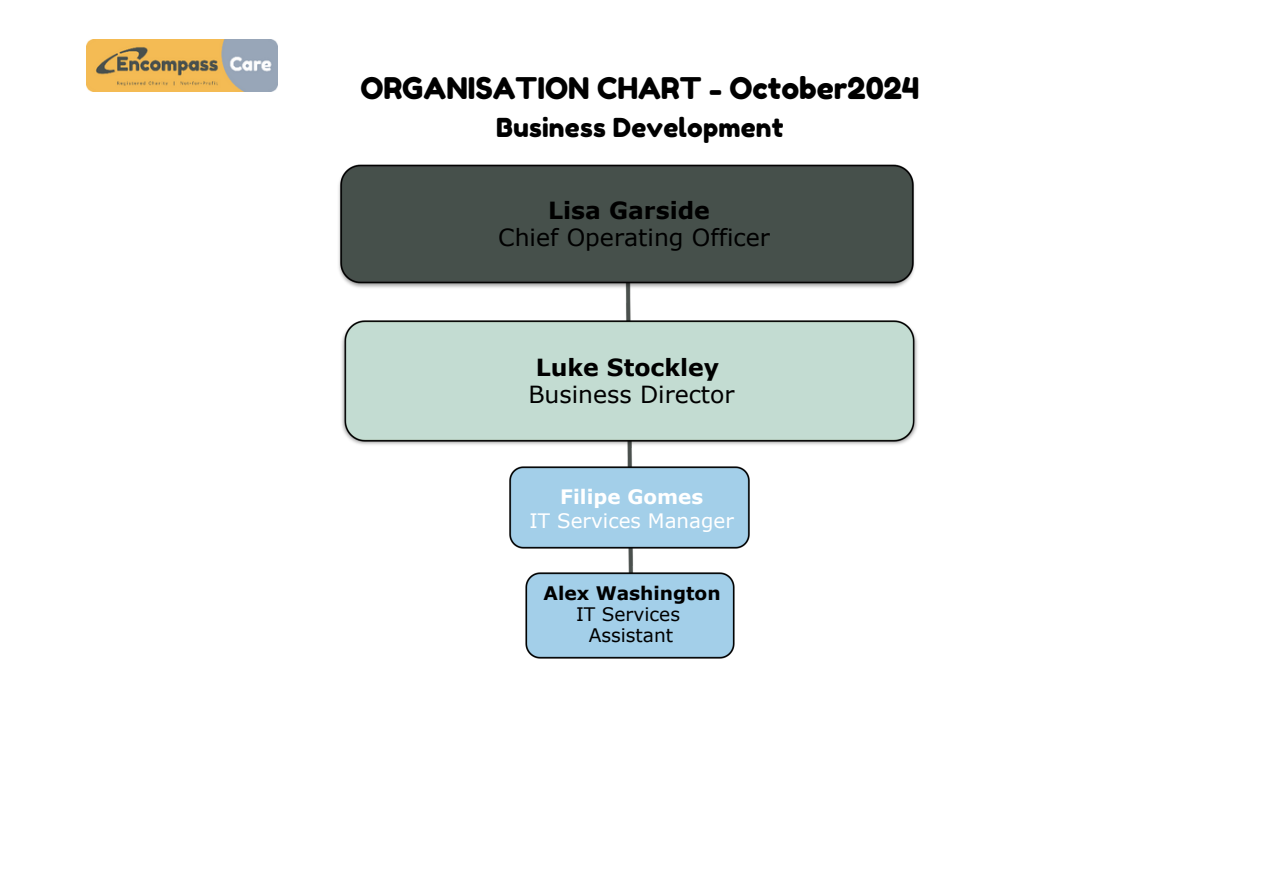
<style>
.page{position:relative;width:1263px;height:894px;background:#fff}
.page>*{position:absolute;margin:0;border:0;box-sizing:border-box;transform-origin:0 0}
.t1{font:29.85px "Fredoka One";color:#000}
.t2{font:26.1px "Fredoka One";letter-spacing:.01em;color:#000}
.t3{font:23.55px "Verdana";color:#000}
.t4{font:700 23.55px "Verdana";color:#000}
.t5{font:19.95px "Verdana";color:#fff}
.t6{font:700 19.95px "Verdana";color:#fff}
.t7{font:18.6px "Verdana";color:#000}
.t8{font:700 18.6px "Verdana";color:#000}
</style>
<div class="page">
<img style="left:626px;top:292px;width:7px;height:272px">
<img style="left:87px;top:40px;width:190px;height:51px">
<img style="left:338px;top:164px;width:577px;height:127px">
<img style="left:341px;top:313px;width:577px;height:136px">
<img style="left:509px;top:458px;width:241px;height:98px">
<img style="left:525px;top:564px;width:210px;height:95px">
<p class="t1" style="left:360px;top:70px;width:561px">ORGANISATION CHART - October2024</p>
<p class="t2" style="left:496px;top:111px;width:289px">Business Development</p>
<p class="t4" style="left:548px;top:195px;width:163px">Lisa Garside</p>
<h2 class="t3" style="left:498px;top:222px;width:273px">Chief Operating Officer</h2>
<h3 class="t4" style="left:536px;top:352px;width:185px">Luke Stockley</h3>
<p class="t3" style="left:528px;top:379px;width:208px">Business Director</p>
<p class="t6" style="left:560px;top:484px;width:145px">Filipe Gomes</p>
<p class="t5" style="left:529px;top:507px;width:206px">IT Services Manager</p>
<p class="t8" style="left:544px;top:581px;width:178px">Alex Washington</p>
<p class="t7" style="left:576px;top:602px;width:106px">IT Services</p>
<h4 class="t7" style="left:589px;top:623px;width:86px">Assistant</h4>
</div>
